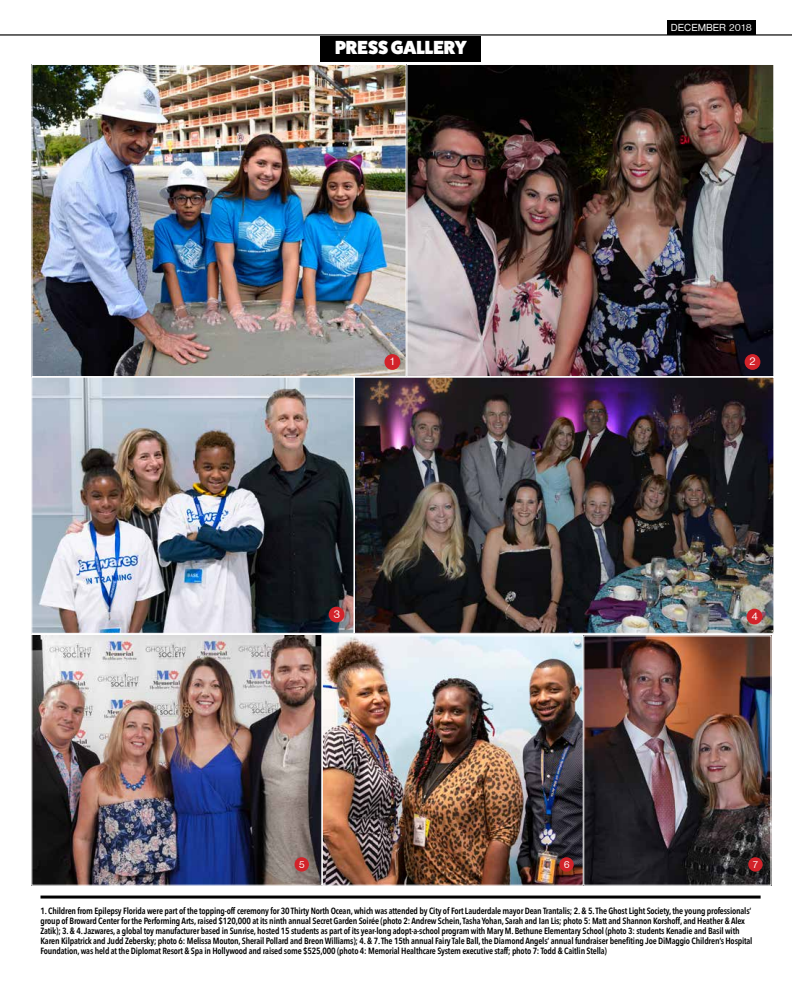
<style>
.page{position:relative;width:792px;height:1008px;background:#fff}
.page>*{position:absolute;margin:0;border:0;box-sizing:border-box;transform-origin:0 0}
.t1{font:800 19px "Fat Frank";color:#fff}
.t2{font:11.6px "Nimbus Sans Becker D";color:#fff}
.t3{font:10.6px "Nimbus Sans Becker D";color:#fff}
.t4{font:600 9px/10px "Avenir Next Condensed";letter-spacing:-.02em;color:#000}
</style>
<div class="page">
<hr style="left:40px;top:896px;width:721px;height:3px;background:#000">
<img style="left:34px;top:66px;width:738px;height:566px">
<div style="left:32px;top:64px;width:375px;height:313px;border:1px solid #fff"></div>
<div style="left:32px;top:377px;width:322px;height:257px;border:1px solid #fff"></div>
<div style="left:407px;top:64px;width:367px;height:313px;border:1px solid #fff"></div>
<img style="left:34px;top:636px;width:548px;height:247px">
<div style="left:322px;top:636px;width:262px;height:249px;border:1px solid #fff"></div>
<img style="left:586px;top:638px;width:183px;height:245px">
<img style="left:356px;top:379px;width:416px;height:253px">
<div style="left:354px;top:377px;width:420px;height:257px;border:1px solid #fff"></div>
<div style="left:32px;top:634px;width:290px;height:251px;border:1px solid #fff"></div>
<div style="left:384px;top:354px;width:16px;height:16px;background:#d2232a;border-radius:50%"></div>
<div style="left:745px;top:354px;width:15px;height:16px;background:#d2232a;border-radius:50%"></div>
<div style="left:747px;top:609px;width:15px;height:15px;background:#d2232a;border-radius:50%"></div>
<div style="left:329px;top:607px;width:15px;height:15px;background:#d2232a;border-radius:50%"></div>
<div style="left:295px;top:857px;width:14px;height:15px;background:#d2232a;border-radius:50%"></div>
<div style="left:559px;top:857px;width:15px;height:15px;background:#d2232a;border-radius:50%"></div>
<div style="left:748px;top:857px;width:15px;height:15px;background:#d2232a;border-radius:50%"></div>
<div style="left:321px;top:36px;width:160px;height:26px;background:#000"></div>
<hr style="left:0;top:34px;width:792px;height:2px;background:#000">
<div style="left:667px;top:20px;width:89px;height:15px;background:#000"></div>
<h1 class="t1" style="left:335px;top:37px;width:133px">PRESS GALLERY</h1>
<p class="t3" style="left:671px;top:21px;width:83px">DECEMBER 2018</p>
<p class="t2" style="left:389px;top:355px;width:8px">1</p>
<p class="t2" style="left:749px;top:355px;width:8px">2</p>
<p class="t2" style="left:333px;top:608px;width:8px">3</p>
<p class="t2" style="left:751px;top:610px;width:8px">4</p>
<p class="t3" style="left:299px;top:858px;width:8px">5</p>
<p class="t3" style="left:564px;top:858px;width:8px">6</p>
<p class="t3" style="left:753px;top:858px;width:8px">7</p>
<p class="t4" style="left:40px;top:907px;width:714px">1. Children from Epilepsy Florida were part of the topping-off ceremony for 30 Thirty North Ocean, which was attended by City of Fort Lauderdale mayor Dean Trantalis; 2. &amp; 5. The Ghost Light Society, the young professionals’ group of Broward Center for the Performing Arts, raised $120,000 at its ninth annual Secret Garden Soirée (photo 2: Andrew Schein, Tasha Yohan, Sarah and Ian Lis; photo 5: Matt and Shannon Korshoff, and Heather &amp; Alex Zatik); 3. &amp; 4. Jazwares, a global toy manufacturer based in Sunrise, hosted 15 students as part of its year-long adopt-a-school program with Mary M. Bethune Elementary School (photo 3: students Kenadie and Basil with Karen Kilpatrick and Judd Zebersky; photo 6: Melissa Mouton, Sherail Pollard and Breon Williams); 4. &amp; 7. The 15th annual Fairy Tale Ball, the Diamond Angels’ annual fundraiser benefiting Joe DiMaggio Children’s Hospital Foundation, was held at the Diplomat Resort &amp; Spa in Hollywood and raised some $525,000 (photo 4: Memorial Healthcare System executive staff; photo 7: Todd &amp; Caitlin Stella)</p>
</div>
